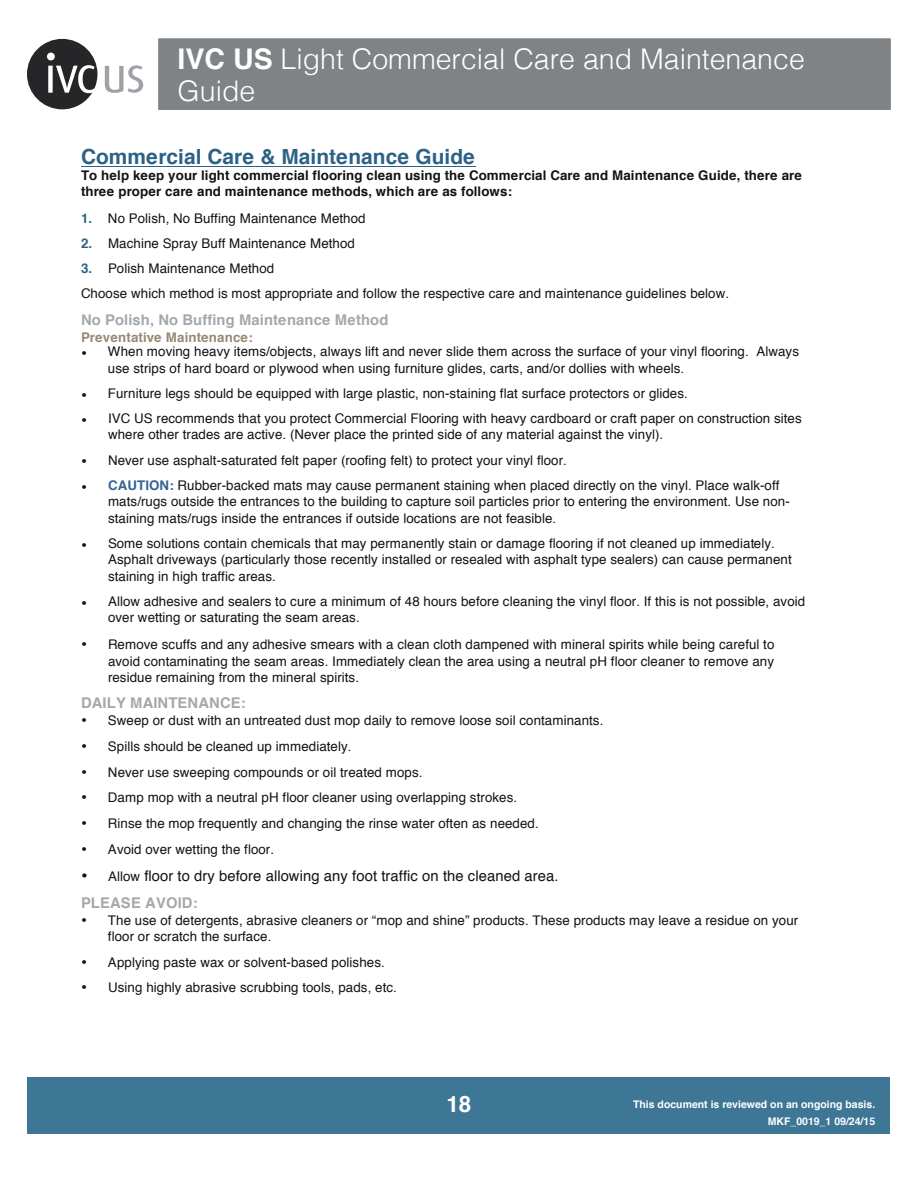
<style>
.page{position:relative;width:918px;height:1188px;background:#fff}
.page>*{position:absolute;margin:0;border:0;box-sizing:border-box;transform-origin:0 0}
.t1{font:300 28.5px/31.5px "Helvetica";color:#fff}
.t2{font:700 22.5px "Helvetica";color:#fff}
.t3{font:700 20.85px "Helvetica";letter-spacing:.005em;color:#2c6286}
.t4{font:14.7px/27px "Helvetica";letter-spacing:.005em;color:#111313}
.t5{font:700 14.7px "Helvetica";letter-spacing:.01em;color:#a5a7a8}
.t6{font:13.35px/16.2px "Helvetica";letter-spacing:.005em;color:#111313}
.t7{font:700 13.35px/16.2px "Helvetica";letter-spacing:.01em;color:#111313}
.t8{font:700 13.35px "Helvetica";letter-spacing:.005em;color:#978973}
.t9{font:700 10.5px/16.5px "Helvetica";color:#fff;text-align:right}
.s1{font-weight:700}
.s2{font-weight:700;color:#2c6286}
.s3{font-weight:700;color:#356294}
.s4{font-size:13.35px}
.s5{font-weight:700;color:#a5a7a8}
</style>
<div class="page">
<div style="left:158px;top:38px;width:733px;height:72px;background:#7f8385;border:1px solid #7f8385"></div>
<div style="left:28px;top:1078px;width:862px;height:56px;background:#3e7695"></div>
<svg style="left:27px;top:39px;width:70px;height:70px"></svg>
<svg style="left:105px;top:65px;width:38px;height:28px"></svg>
<hr style="left:81px;top:166px;width:395px;height:1px;background:#2c6286">
<h1 class="t1" style="left:178px;top:41px;width:629px"><span class="s1">IVC US</span> Light Commercial Care and Maintenance<br>Guide</h1>
<h3 class="t3" style="left:81px;top:140px;width:395px">Commercial Care &amp; Maintenance Guide</h3>
<p class="t7" style="left:81px;top:167px;width:722px">To help keep your light commercial flooring clean using the Commercial Care and Maintenance Guide, there are three proper care and maintenance methods, which are as follows:</p>
<p class="t6" style="left:81px;top:210px;width:286px"><span class="s2">1.</span> No Polish, No Buffing Maintenance Method</p>
<p class="t6" style="left:81px;top:236px;width:275px"><span class="s2">2.</span> Machine Spray Buff Maintenance Method</p>
<p class="t6" style="left:81px;top:256px;width:650px;line-height:25.2px"><span class="s2">3.</span> Polish Maintenance Method<br>Choose which method is most appropriate and follow the respective care and maintenance guidelines below.</p>
<p class="t5" style="left:81px;top:308px;width:309px">No Polish, No Buffing Maintenance Method</p>
<p class="t8" style="left:81px;top:326px;width:173px">Preventative Maintenance:</p>
<p class="t6" style="left:108px;top:344px;width:693px;text-indent:-27px">• When moving heavy items/objects, always lift and never slide them across the surface of your vinyl flooring. Always use strips of hard board or plywood when using furniture glides, carts, and/or dollies with wheels.</p>
<p class="t6" style="left:81px;top:386px;width:608px">• Furniture legs should be equipped with large plastic, non-staining flat surface protectors or glides.</p>
<p class="t6" style="left:108px;top:411px;width:695px;text-indent:-27px">• IVC US recommends that you protect Commercial Flooring with heavy cardboard or craft paper on construction sites where other trades are active. (Never place the printed side of any material against the vinyl).</p>
<p class="t6" style="left:81px;top:452px;width:487px">• Never use asphalt-saturated felt paper (roofing felt) to protect your vinyl floor.</p>
<p class="t6" style="left:108px;top:478px;width:683px;text-indent:-27px">• <span class="s3">CAUTION:</span> Rubber-backed mats may cause permanent staining when placed directly on the vinyl. Place walk-off mats/rugs outside the entrances to the building to capture soil particles prior to entering the environment. Use non&shy;staining mats/rugs inside the entrances if outside locations are not feasible.</p>
<p class="t6" style="left:108px;top:536px;width:685px;text-indent:-27px">• Some solutions contain chemicals that may permanently stain or damage flooring if not cleaned up immediately.<br>Asphalt driveways (particularly those recently installed or resealed with asphalt type sealers) can cause permanent staining in high traffic areas.</p>
<p class="t6" style="left:108px;top:593px;width:699px;text-indent:-27px">• Allow adhesive and sealers to cure a minimum of 48 hours before cleaning the vinyl floor. If this is not possible, avoid over wetting or saturating the seam areas.</p>
<p class="t6" style="left:108px;top:637px;width:668px;text-align:justify;text-indent:-27px">• Remove scuffs and any adhesive smears with a clean cloth dampened with mineral spirits while being careful to avoid contaminating the seam areas. Immediately clean the area using a neutral pH floor cleaner to remove any residue remaining from the mineral spirits.</p>
<p class="t5" style="left:81px;top:691px;width:166px">DAILY MAINTENANCE:</p>
<p class="t6" style="left:81px;top:713px;width:524px">• Sweep or dust with an untreated dust mop daily to remove loose soil contaminants.</p>
<p class="t6" style="left:81px;top:739px;width:272px">• Spills should be cleaned up immediately.</p>
<p class="t6" style="left:81px;top:764px;width:343px">• Never use sweeping compounds or oil treated mops.</p>
<p class="t6" style="left:81px;top:790px;width:438px">• Damp mop with a neutral pH floor cleaner using overlapping strokes.</p>
<p class="t6" style="left:81px;top:816px;width:459px">• Rinse the mop frequently and changing the rinse water often as needed.</p>
<p class="t6" style="left:81px;top:841px;width:195px">• Avoid over wetting the floor.</p>
<p class="t4" style="left:81px;top:863px;width:479px">• <span class="s4">Allow</span> floor to dry before allowing any foot traffic on the cleaned area.<br><span class="s5">PLEASE AVOID:</span></p>
<p class="t6" style="left:108px;top:912px;width:692px;text-indent:-27px">• The use of detergents, abrasive cleaners or “mop and shine” products. These products may leave a residue on your floor or scratch the surface.</p>
<p class="t6" style="left:81px;top:955px;width:305px">• Applying paste wax or solvent-based polishes.</p>
<p class="t6" style="left:81px;top:980px;width:317px">• Using highly abrasive scrubbing tools, pads, etc.</p>
<h2 class="t2" style="left:446px;top:1086px;width:27px">18</h2>
<p class="t9" style="left:633px;top:1097px;width:244px">This document is reviewed on an ongoing basis.<br>MKF_0019_1 09/24/15</p>
</div>
